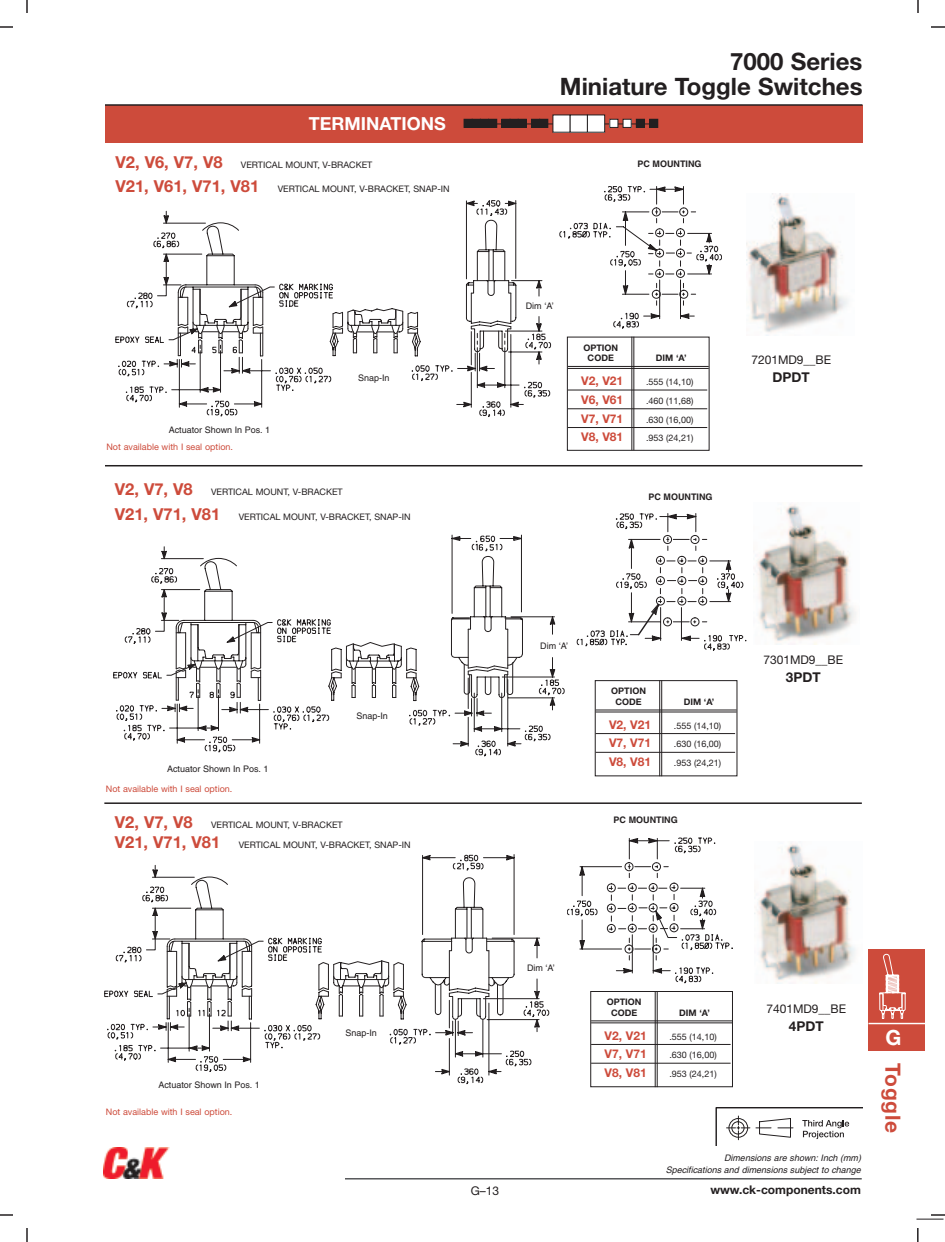
<style>
.page{position:relative;width:945px;height:1242px;background:#fff}
.page>*{position:absolute;margin:0;border:0;box-sizing:border-box;transform-origin:0 0}
.t1{font:700 24px/25.5px "Helvetica Neue";color:#231f20;text-align:right}
.t2{font:700 21px "Helvetica Neue";color:#cd4b3b}
.t3{font:700 21px "Helvetica Neue";color:#fff}
.t4{font:700 18px "Helvetica Neue";color:#fff}
.t5{font:700 13.5px "Helvetica Neue";color:#231f20}
.t6{font:700 12px "Helvetica Neue";color:#cd4b3b}
.t7{font:12px "Helvetica Neue";color:#231f20}
.t8{font:700 12px "Helvetica Neue";color:#231f20}
.t9{font:9px "Helvetica Neue";color:#231f20}
.t10{font:9px "Helvetica";color:#231f20}
.t11{font:9px "Helvetica Neue";color:#cd4b3b}
.t12{font:italic 9px/12px "Helvetica";color:#231f20;text-align:right}
.t13{font:700 9px/10.5px "Helvetica Neue";color:#231f20;text-align:center}
.t14{font:700 9px "Helvetica";color:#231f20}
.s1{font-weight:700;font-size:16.5px;color:#cd4b3b}
</style>
<div class="page">
<svg style="left:716px;top:1107px;width:146px;height:39px"></svg>
<div style="left:868px;top:950px;width:57px;height:101px;background:#cd4b3b"></div>
<hr style="left:868px;top:1023px;width:57px;height:1px;background:#fff">
<svg style="left:879px;top:954px;width:27px;height:65px"></svg>
<svg style="left:116px;top:200px;width:435px;height:217px"></svg>
<svg style="left:560px;top:186px;width:162px;height:143px"></svg>
<img style="left:747px;top:194px;width:101px;height:142px">
<hr style="left:105px;top:465px;width:757px;height:1px;background:#231f20">
<hr style="left:568px;top:366px;width:141px;height:1px;background:#231f20">
<hr style="left:568px;top:368px;width:141px;height:1px;background:#231f20">
<hr style="left:568px;top:390px;width:139px;height:1px;background:#231f20">
<hr style="left:568px;top:408px;width:139px;height:1px;background:#231f20">
<hr style="left:568px;top:427px;width:139px;height:1px;background:#231f20">
<div style="left:567px;top:337px;width:143px;height:114px;border:1px solid #231f20"></div>
<hr style="left:633px;top:337px;width:1px;height:113px;background:#231f20">
<hr style="left:631px;top:337px;width:1px;height:113px;background:#231f20">
<div style="left:105px;top:105px;width:757px;height:37px;background:#cd4b3b"></div>
<div style="left:464px;top:119px;width:8px;height:8px;background:#231f20"></div>
<div style="left:464px;top:119px;width:9px;height:9px;border:1px solid #231f20"></div>
<div style="left:472px;top:119px;width:8px;height:8px;background:#231f20"></div>
<div style="left:472px;top:119px;width:9px;height:9px;border:1px solid #231f20"></div>
<div style="left:480px;top:119px;width:9px;height:8px;background:#231f20"></div>
<div style="left:480px;top:119px;width:9px;height:9px;border:1px solid #231f20"></div>
<div style="left:489px;top:119px;width:8px;height:8px;background:#231f20"></div>
<div style="left:488px;top:119px;width:9px;height:9px;border:1px solid #231f20"></div>
<div style="left:502px;top:119px;width:8px;height:8px;background:#231f20"></div>
<div style="left:502px;top:119px;width:8px;height:9px;border:1px solid #231f20"></div>
<div style="left:510px;top:119px;width:8px;height:8px;background:#231f20"></div>
<div style="left:510px;top:119px;width:9px;height:9px;border:1px solid #231f20"></div>
<div style="left:518px;top:119px;width:8px;height:8px;background:#231f20"></div>
<div style="left:518px;top:119px;width:9px;height:9px;border:1px solid #231f20"></div>
<div style="left:531px;top:119px;width:9px;height:8px;background:#231f20"></div>
<div style="left:531px;top:119px;width:9px;height:9px;border:1px solid #231f20"></div>
<div style="left:540px;top:119px;width:8px;height:8px;background:#231f20"></div>
<div style="left:539px;top:119px;width:9px;height:9px;border:1px solid #231f20"></div>
<div style="left:553px;top:115px;width:17px;height:17px;background:#fff"></div>
<div style="left:570px;top:115px;width:17px;height:17px;background:#fff"></div>
<div style="left:587px;top:115px;width:18px;height:17px;background:#fff"></div>
<div style="left:587px;top:115px;width:18px;height:18px;border:1px solid #231f20"></div>
<div style="left:610px;top:119px;width:8px;height:8px;background:#fff"></div>
<div style="left:609px;top:119px;width:9px;height:9px;border:1px solid #231f20"></div>
<div style="left:623px;top:119px;width:8px;height:8px;background:#fff"></div>
<div style="left:623px;top:119px;width:9px;height:9px;border:1px solid #231f20"></div>
<div style="left:636px;top:119px;width:9px;height:8px;background:#231f20"></div>
<div style="left:636px;top:119px;width:9px;height:9px;border:1px solid #231f20"></div>
<div style="left:650px;top:119px;width:8px;height:8px;background:#231f20"></div>
<div style="left:649px;top:119px;width:9px;height:9px;border:1px solid #231f20"></div>
<hr style="left:105px;top:104px;width:757px;height:2px;background:#231f20">
<svg style="left:0;top:0;width:28px;height:28px"></svg>
<svg style="left:0;top:1215px;width:28px;height:27px"></svg>
<svg style="left:918px;top:0;width:27px;height:28px"></svg>
<div style="left:14px;top:14px;width:26px;height:26px;background:#fff"></div>
<div style="left:904px;top:14px;width:28px;height:26px;background:#fff"></div>
<div style="left:14px;top:1202px;width:26px;height:26px;background:#fff"></div>
<hr style="left:345px;top:1178px;width:517px;height:2px;background:#57585a">
<svg style="left:916px;top:1215px;width:29px;height:27px"></svg>
<img style="left:104px;top:1147px;width:66px;height:32px">
<svg style="left:577px;top:513px;width:169px;height:138px"></svg>
<svg style="left:104px;top:854px;width:445px;height:231px"></svg>
<svg style="left:567px;top:837px;width:166px;height:146px"></svg>
<svg style="left:113px;top:535px;width:452px;height:222px"></svg>
<img style="left:754px;top:843px;width:101px;height:140px">
<img style="left:757px;top:504px;width:99px;height:140px">
<hr style="left:104px;top:802px;width:758px;height:2px;background:#231f20">
<hr style="left:596px;top:709px;width:141px;height:1px;background:#231f20">
<hr style="left:596px;top:711px;width:141px;height:1px;background:#231f20">
<hr style="left:596px;top:733px;width:139px;height:1px;background:#231f20">
<hr style="left:596px;top:752px;width:139px;height:1px;background:#231f20">
<div style="left:595px;top:680px;width:142px;height:96px;border:1px solid #231f20"></div>
<hr style="left:661px;top:680px;width:1px;height:96px;background:#231f20">
<hr style="left:659px;top:680px;width:1px;height:96px;background:#231f20">
<hr style="left:591px;top:1020px;width:141px;height:1px;background:#231f20">
<hr style="left:591px;top:1022px;width:141px;height:1px;background:#231f20">
<hr style="left:591px;top:1044px;width:140px;height:1px;background:#231f20">
<hr style="left:591px;top:1063px;width:140px;height:1px;background:#231f20">
<div style="left:590px;top:991px;width:143px;height:96px;border:1px solid #231f20"></div>
<hr style="left:657px;top:991px;width:1px;height:96px;background:#231f20">
<hr style="left:655px;top:991px;width:1px;height:96px;background:#231f20">
<h3 class="t4" style="left:309px;top:117px;width:138px">TERMINATIONS</h3>
<h1 class="t1" style="left:560px;top:50px;width:304px">7000 Series<br>Miniature Toggle Switches</h1>
<p class="t9" style="left:116px;top:161px;width:258px"><span class="s1">V2, V6, V7, V8</span> VERTICAL MOUNT, V-BRACKET</p>
<p class="t14" style="left:637px;top:161px;width:66px">PC MOUNTING</p>
<p class="t9" style="left:116px;top:186px;width:336px"><span class="s1">V21, V61, V71, V81</span> VERTICAL MOUNT, V-BRACKET, SNAP-IN</p>
<p class="t10" style="left:358px;top:374px;width:33px">Snap-In</p>
<p class="t10" style="left:169px;top:426px;width:103px">Actuator Shown In Pos. 1</p>
<p class="t11" style="left:106px;top:444px;width:128px">Not available with I seal option.</p>
<p class="t9" style="left:115px;top:488px;width:229px"><span class="s1">V2, V7, V8</span> VERTICAL MOUNT, V-BRACKET</p>
<p class="t9" style="left:115px;top:513px;width:297px"><span class="s1">V21, V71, V81</span> VERTICAL MOUNT, V-BRACKET, SNAP-IN</p>
<p class="t10" style="left:526px;top:302px;width:29px">Dim ‘A’</p>
<p class="t13" style="left:583px;top:343px;width:36px">OPTION<br>CODE</p>
<p class="t13" style="left:656px;top:354px;width:32px">DIM ‘A’</p>
<h3 class="t6" style="left:581px;top:377px;width:44px">V2, V21</h3>
<p class="t9" style="left:646px;top:379px;width:49px">.555 (14,10)</p>
<h3 class="t6" style="left:581px;top:395px;width:44px">V6, V61</h3>
<p class="t9" style="left:646px;top:397px;width:49px">.460 (11,68)</p>
<h3 class="t6" style="left:581px;top:414px;width:44px">V7, V71</h3>
<p class="t9" style="left:646px;top:416px;width:49px">.630 (16,00)</p>
<h3 class="t6" style="left:581px;top:433px;width:44px">V8, V81</h3>
<p class="t9" style="left:646px;top:435px;width:49px">.953 (24,21)</p>
<p class="t14" style="left:648px;top:494px;width:66px">PC MOUNTING</p>
<h3 class="t7" style="left:751px;top:355px;width:81px">7201MD9__BE</h3>
<h3 class="t5" style="left:773px;top:372px;width:39px">DPDT</h3>
<p class="t10" style="left:167px;top:766px;width:103px">Actuator Shown In Pos. 1</p>
<p class="t11" style="left:106px;top:785px;width:128px">Not available with I seal option.</p>
<p class="t10" style="left:356px;top:713px;width:33px">Snap-In</p>
<p class="t9" style="left:115px;top:821px;width:229px"><span class="s1">V2, V7, V8</span> VERTICAL MOUNT, V-BRACKET</p>
<p class="t9" style="left:115px;top:842px;width:297px"><span class="s1">V21, V71, V81</span> VERTICAL MOUNT, V-BRACKET, SNAP-IN</p>
<p class="t10" style="left:158px;top:1081px;width:103px">Actuator Shown In Pos. 1</p>
<p class="t11" style="left:106px;top:1108px;width:128px">Not available with I seal option.</p>
<p class="t10" style="left:345px;top:1029px;width:33px">Snap-In</p>
<p class="t10" style="left:540px;top:642px;width:29px">Dim ‘A’</p>
<p class="t13" style="left:611px;top:687px;width:36px">OPTION<br>CODE</p>
<p class="t13" style="left:684px;top:697px;width:32px">DIM ‘A’</p>
<h3 class="t6" style="left:609px;top:720px;width:44px">V2, V21</h3>
<p class="t9" style="left:674px;top:722px;width:49px">.555 (14,10)</p>
<h3 class="t6" style="left:609px;top:739px;width:44px">V7, V71</h3>
<p class="t9" style="left:674px;top:741px;width:49px">.630 (16,00)</p>
<h3 class="t6" style="left:609px;top:758px;width:44px">V8, V81</h3>
<p class="t9" style="left:674px;top:760px;width:49px">.953 (24,21)</p>
<p class="t14" style="left:614px;top:816px;width:66px">PC MOUNTING</p>
<h3 class="t7" style="left:763px;top:656px;width:81px">7301MD9__BE</h3>
<h3 class="t5" style="left:786px;top:673px;width:36px">3PDT</h3>
<p class="t10" style="left:527px;top:964px;width:29px">Dim ‘A’</p>
<h3 class="t7" style="left:471px;top:1186px;width:30px">G–13</h3>
<p class="t13" style="left:607px;top:998px;width:36px">OPTION<br>CODE</p>
<p class="t13" style="left:679px;top:1008px;width:32px">DIM ‘A’</p>
<h3 class="t6" style="left:605px;top:1031px;width:44px">V2, V21</h3>
<p class="t9" style="left:669px;top:1033px;width:49px">.555 (14,10)</p>
<h3 class="t6" style="left:605px;top:1050px;width:44px">V7, V71</h3>
<p class="t9" style="left:669px;top:1052px;width:49px">.630 (16,00)</p>
<h3 class="t6" style="left:605px;top:1069px;width:44px">V8, V81</h3>
<p class="t9" style="left:669px;top:1071px;width:49px">.953 (24,21)</p>
<h3 class="t7" style="left:766px;top:1004px;width:81px">7401MD9__BE</h3>
<h3 class="t5" style="left:789px;top:1021px;width:36px">4PDT</h3>
<p class="t12" style="left:666px;top:1153px;width:197px">Dimensions are shown: Inch (mm)<br>Specifications and dimensions subject to change</p>
<h3 class="t8" style="left:710px;top:1186px;width:152px">www.ck-components.com</h3>
<h2 class="t3" style="left:885px;top:1030px;width:17px">G</h2>
<h2 class="t2" style="left:900px;top:1063px;width:71px;rotate:90deg">Toggle</h2>
</div>
